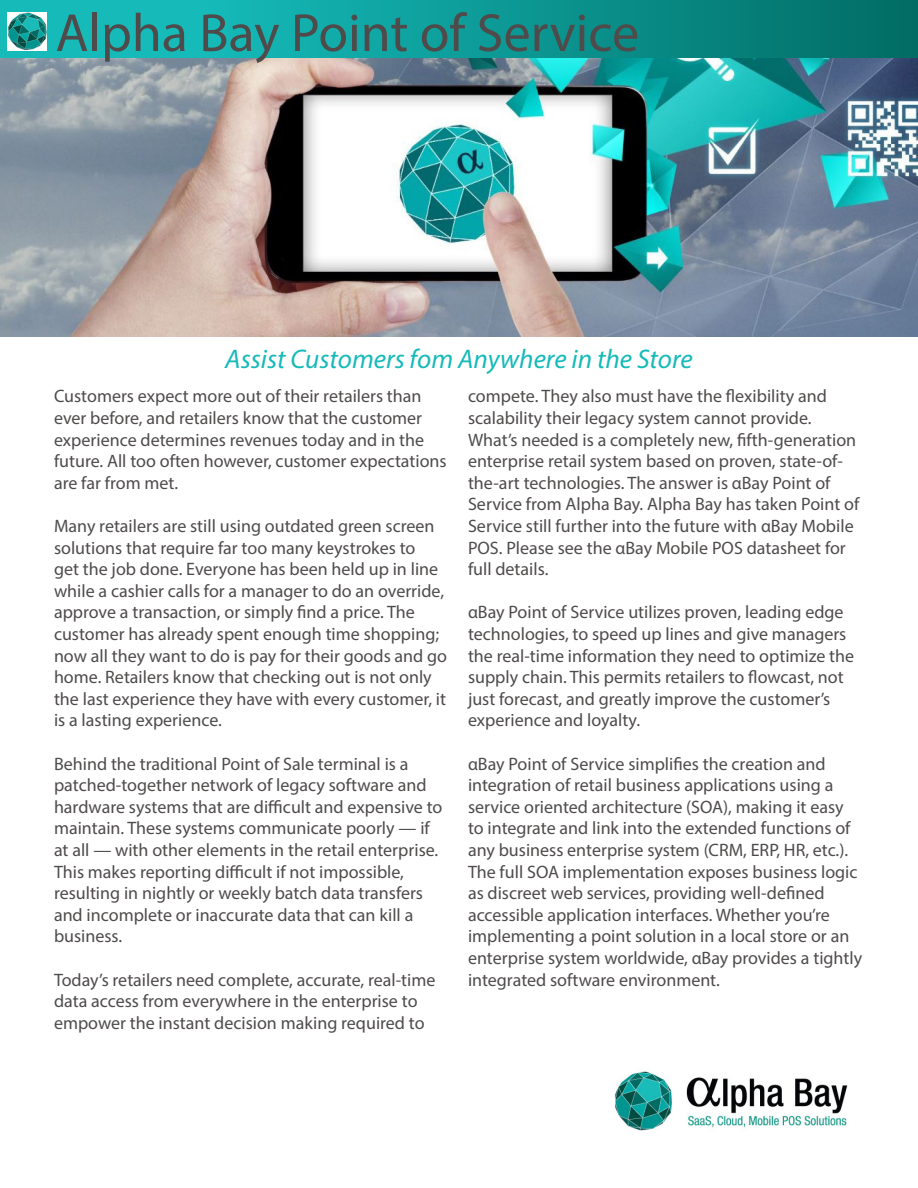
<style>
.page{position:relative;width:918px;height:1188px;background:#fff}
.page>*{position:absolute;margin:0;border:0;box-sizing:border-box;transform-origin:0 0}
.t1{font:54px "Myriad Pro";color:#4f4b4b}
.t2{font:italic 27px "Myriad Pro";color:#15bab9}
.t3{font:18px/21.6px "Myriad Pro";color:#4f4b4b}
</style>
<div class="page">
<img style="left:615px;top:1071px;width:233px;height:60px">
<img style="left:0;top:58px;width:918px;height:279px">
<div style="left:0;top:0;width:918px;height:58px;background:linear-gradient(to right,#20caca,#006f67)"></div>
<img style="left:8px;top:13px;width:39px;height:37px">
<p class="t1" style="left:56px;top:0;width:585px">Alpha Bay Point of Service</p>
<p class="t2" style="left:225px;top:342px;width:469px">Assist Customers fom Anywhere in the Store</p>
<p class="t3" style="left:54px;top:385px;width:394px">Customers expect more out of their retailers than ever before, and retailers know that the customer experience determines revenues today and in the future. All too often however, customer expectations are far from met.</p>
<p class="t3" style="left:54px;top:515px;width:395px">Many retailers are still using outdated green screen solutions that require far too many keystrokes to<br>get the job done. Everyone has been held up in line while a cashier calls for a manager to do an override, approve a transaction, or simply find a price. The customer has already spent enough time shopping; now all they want to do is pay for their goods and go home. Retailers know that checking out is not only the last experience they have with every customer, it is a lasting experience.</p>
<p class="t3" style="left:54px;top:752px;width:390px">Behind the traditional Point of Sale terminal is a patched-together network of legacy software and hardware systems that are difficult and expensive to maintain. These systems communicate poorly — if at all — with other elements in the retail enterprise.<br>This makes reporting difficult if not impossible, resulting in nightly or weekly batch data transfers and incomplete or inaccurate data that can kill a business.</p>
<p class="t3" style="left:54px;top:968px;width:383px">Today’s retailers need complete, accurate, real-time data access from everywhere in the enterprise to empower the instant decision making required to</p>
<p class="t3" style="left:468px;top:385px;width:360px">compete. They also must have the flexibility and scalability their legacy system cannot provide.</p>
<p class="t3" style="left:468px;top:428px;width:393px">What’s needed is a completely new, fifth-generation enterprise retail system based on proven, state-of&shy;the-art technologies. The answer is αBay Point of Service from Alpha Bay. Alpha Bay has taken Point of Service still further into the future with αBay Mobile POS. Please see the αBay Mobile POS datasheet for full details.</p>
<p class="t3" style="left:468px;top:601px;width:388px">αBay Point of Service utilizes proven, leading edge technologies, to speed up lines and give managers the real-time information they need to optimize the supply chain. This permits retailers to flowcast, not just forecast, and greatly improve the customer’s experience and loyalty.</p>
<p class="t3" style="left:468px;top:752px;width:396px">αBay Point of Service simplifies the creation and integration of retail business applications using a service oriented architecture (SOA), making it easy to integrate and link into the extended functions of any business enterprise system (CRM, ERP, HR, etc.).<br>The full SOA implementation exposes business logic as discreet web services, providing well-defined accessible application interfaces. Whether you’re implementing a point solution in a local store or an enterprise system worldwide, αBay provides a tightly integrated software environment.</p>
</div>
